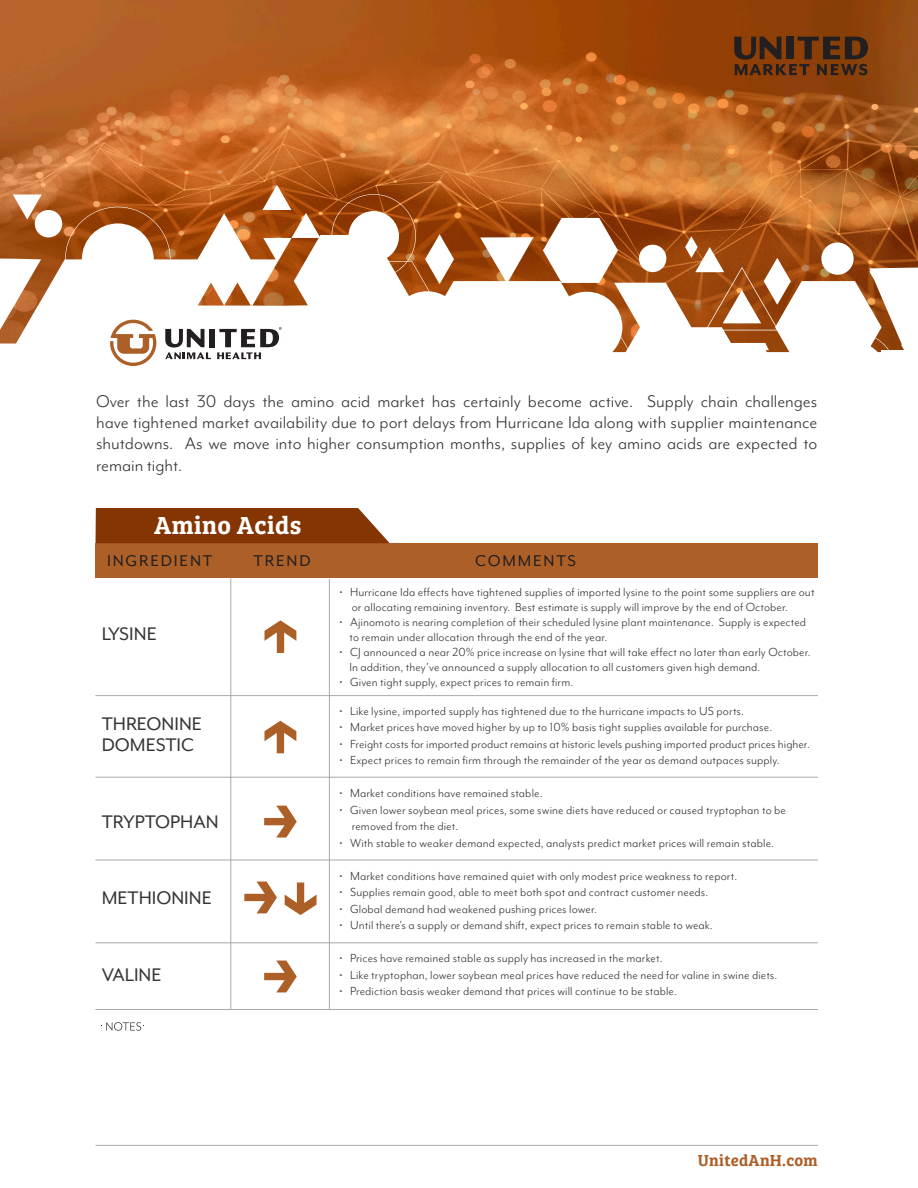
<style>
.page{position:relative;width:918px;height:1188px;background:#fff}
.page>*{position:absolute;margin:0;border:0;box-sizing:border-box;transform-origin:0 0}
.t1{font:25.5px "Bree Serif Sb";letter-spacing:.015em;color:#fff}
.t2{font:21px/21px "Mr Eaves Mod OT";color:#353535}
.t3{font:19.5px/21.3px "Mr Eaves Mod OT";color:#353535;text-align:justify}
.t4{font:18px "Mr Eaves Mod OT";letter-spacing:.1em;color:#231f20}
.t5{font:16.5px "Bree Serif Sb";letter-spacing:.015em;color:#ac6028}
.t6{font:13.5px/15px "Mr Eaves Mod OT";letter-spacing:.005em;color:#353535}
</style>
<div class="page">
<img style="left:0;top:0;width:918px;height:194px">
<svg style="left:262px;top:185px;width:29px;height:9px"></svg>
<svg style="left:0;top:194px;width:918px;height:166px"></svg>
<svg style="left:13px;top:195px;width:29px;height:25px"></svg>
<hr style="left:95px;top:1009px;width:723px;height:1px;background:#a7a9ac">
<div style="left:209px;top:329px;width:6px;height:18px;background:#231f20"></div>
<svg style="left:110px;top:320px;width:46px;height:46px"></svg>
<svg style="left:165px;top:329px;width:46px;height:30px"></svg>
<svg style="left:217px;top:327px;width:65px;height:32px"></svg>
<div style="left:95px;top:543px;width:723px;height:35px;background:#ac6028"></div>
<div style="left:96px;top:508px;width:294px;height:35px;background:#853502"></div>
<hr style="left:96px;top:1145px;width:722px;height:1px;background:#a7a9ac">
<hr style="left:230px;top:578px;width:1px;height:432px;background:#a7a9ac">
<hr style="left:95px;top:695px;width:723px;height:1px;background:#a7a9ac">
<hr style="left:95px;top:777px;width:723px;height:1px;background:#a7a9ac">
<hr style="left:95px;top:860px;width:723px;height:1px;background:#a7a9ac">
<hr style="left:95px;top:942px;width:723px;height:1px;background:#a7a9ac">
<hr style="left:329px;top:579px;width:1px;height:430px;background:#a7a9ac">
<svg style="left:734px;top:37px;width:134px;height:38px;background:#5b3012"></svg>
<div style="left:881px;top:350px;width:37px;height:131px;background:#fff"></div>
<svg style="left:265px;top:620px;width:31px;height:33px"></svg>
<svg style="left:264px;top:961px;width:33px;height:31px"></svg>
<svg style="left:264px;top:806px;width:33px;height:32px"></svg>
<svg style="left:244px;top:882px;width:33px;height:31px"></svg>
<svg style="left:285px;top:882px;width:32px;height:33px"></svg>
<svg style="left:265px;top:721px;width:31px;height:32px"></svg>
<svg style="left:101px;top:1022px;width:43px;height:9px"></svg>
<p class="t3" style="left:96px;top:390px;width:723px">Over the last 30 days the amino acid market has certainly become active. Supply chain challenges have tightened market availability due to port delays from Hurricane Ida along with supplier maintenance shutdowns. As we move into higher consumption months, supplies of key amino acids are expected to remain tight.</p>
<h1 class="t1" style="left:154px;top:505px;width:149px">Amino Acids</h1>
<h3 class="t4" style="left:107px;top:550px;width:107px">INGREDIENT</h3>
<h3 class="t4" style="left:254px;top:550px;width:59px">TREND</h3>
<h3 class="t4" style="left:475px;top:550px;width:102px">COMMENTS</h3>
<h2 class="t2" style="left:102px;top:623px;width:57px">LYSINE</h2>
<h2 class="t2" style="left:102px;top:713px;width:102px">THREONINE<br>DOMESTIC</h2>
<h2 class="t2" style="left:102px;top:811px;width:118px">TRYPTOPHAN</h2>
<h2 class="t2" style="left:102px;top:887px;width:112px">METHIONINE</h2>
<h2 class="t2" style="left:102px;top:964px;width:61px">VALINE</h2>
<p class="t6" style="left:352px;top:585px;width:464px;text-indent:-12px">• Hurricane Ida effects have tightened supplies of imported lysine to the point some suppliers are out or allocating remaining inventory. Best estimate is supply will improve by the end of October.</p>
<p class="t6" style="left:349px;top:615px;width:458px;text-indent:-10px">• Ajinomoto is nearing completion of their scheduled lysine plant maintenance. Supply is expected to remain under allocation through the end of the year.</p>
<p class="t6" style="left:349px;top:645px;width:463px;text-indent:-10px">• CJ announced a near 20% price increase on lysine that will take effect no later than early October.<br>In addition, they’ve announced a supply allocation to all customers given high demand.</p>
<p class="t6" style="left:340px;top:675px;width:235px">• Given tight supply, expect prices to remain firm.</p>
<p class="t6" style="left:340px;top:703px;width:406px">• Like lysine, imported supply has tightened due to the hurricane impacts to US ports.</p>
<p class="t6" style="left:340px;top:720px;width:434px">• Market prices have moved higher by up to 10% basis tight supplies available for purchase.</p>
<p class="t6" style="left:340px;top:736px;width:472px">• Freight costs for imported product remains at historic levels pushing imported product prices higher.</p>
<p class="t6" style="left:340px;top:753px;width:441px">• Expect prices to remain firm through the remainder of the year as demand outpaces supply.</p>
<p class="t6" style="left:340px;top:786px;width:204px">• Market conditions have remained stable.</p>
<p class="t6" style="left:352px;top:801px;width:436px;line-height:16.5px;text-indent:-12px">• Given lower soybean meal prices, some swine diets have reduced or caused tryptophan to be removed from the diet.</p>
<p class="t6" style="left:340px;top:835px;width:436px">• With stable to weaker demand expected, analysts predict market prices will remain stable.</p>
<p class="t6" style="left:340px;top:868px;width:399px">• Market conditions have remained quiet with only modest price weakness to report.</p>
<p class="t6" style="left:340px;top:885px;width:370px">• Supplies remain good, able to meet both spot and contract customer needs.</p>
<p class="t6" style="left:340px;top:901px;width:259px">• Global demand had weakened pushing prices lower.</p>
<p class="t6" style="left:340px;top:918px;width:375px">• Until there’s a supply or demand shift, expect prices to remain stable to weak.</p>
<p class="t6" style="left:340px;top:951px;width:324px">• Prices have remained stable as supply has increased in the market.</p>
<p class="t6" style="left:340px;top:967px;width:439px">• Like tryptophan, lower soybean meal prices have reduced the need for valine in swine diets.</p>
<p class="t6" style="left:340px;top:984px;width:339px">• Prediction basis weaker demand that prices will continue to be stable.</p>
<p class="t5" style="left:698px;top:1148px;width:121px">UnitedAnH.com</p>
</div>
